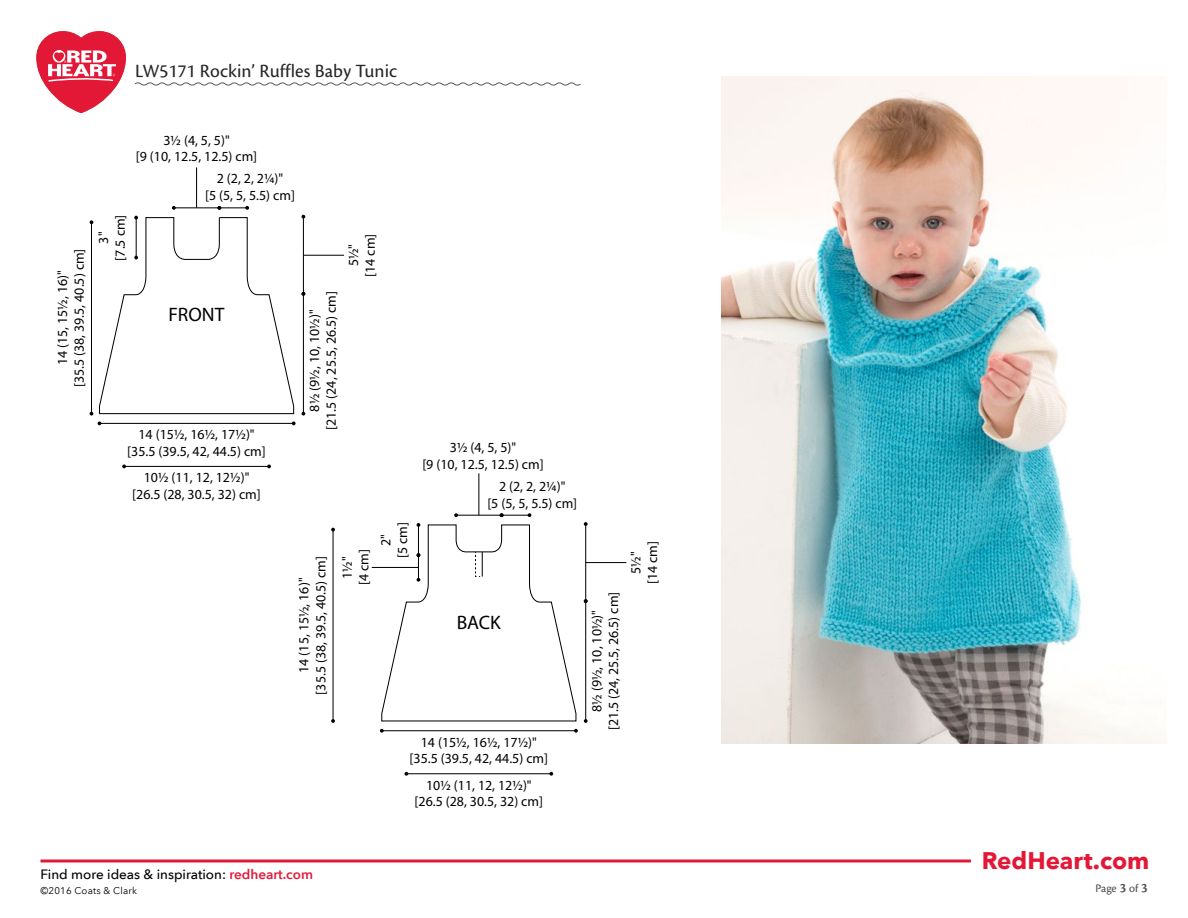
<style>
.page{position:relative;width:1188px;height:918px;background:#fff}
.page>*{position:absolute;margin:0;border:0;box-sizing:border-box;transform-origin:0 0}
.t1{font:700 24px "Avenir Next LT Pro";color:#e31837}
.t2{font:19.5px "Cronos Pro Capt";color:#292829}
.t3{font:19.5px "Myriad Pro";color:#000}
.t4{font:13.95px/16.6px "Myriad Pro";color:#000;text-align:center}
.t5{font:500 13.5px "Avenir Next LT Pro";color:#000}
.t6{font:12px "Cronos Pro";color:#4d4d4f}
.t7{font:9.75px "Avenir Next LT Pro";letter-spacing:.02em;color:#000}
.s1{font-weight:600;color:#e31837}
.s2{font-family:"Cronos Pro Semibold Subh";font-size:13.5px}
</style>
<div class="page">
<hr style="left:40px;top:860px;width:931px;height:2px;background:#e31837">
<svg style="left:37px;top:31px;width:89px;height:82px"></svg>
<svg style="left:134px;top:82px;width:447px;height:4px"></svg>
<hr style="left:124px;top:466px;width:145px;height:1px;background:#000">
<svg style="left:90px;top:167px;width:215px;height:258px"></svg>
<hr style="left:303px;top:255px;width:41px;height:1px;background:#000">
<hr style="left:585px;top:524px;width:1px;height:77px;background:#000">
<svg style="left:584px;top:522px;width:4px;height:4px"></svg>
<hr style="left:456px;top:515px;width:46px;height:1px;background:#000">
<svg style="left:454px;top:513px;width:4px;height:4px"></svg>
<svg style="left:500px;top:513px;width:31px;height:4px"></svg>
<hr style="left:333px;top:530px;width:1px;height:191px;background:#000">
<svg style="left:331px;top:719px;width:4px;height:4px"></svg>
<hr style="left:478px;top:473px;width:1px;height:42px;background:#000">
<svg style="left:416px;top:523px;width:114px;height:39px"></svg>
<svg style="left:371px;top:562px;width:256px;height:214px"></svg>
<img style="left:721px;top:76px;width:443px;height:668px">
<h2 class="t2" style="left:135px;top:59px;width:264px">LW5171 Rockin’ Ruffles Baby Tunic</h2>
<p class="t4" style="left:163px;top:63px;width:107px">10½ (11, 12, 12½)"</p>
<p class="t4" style="left:54px;top:387px;width:140px;rotate:-90deg">14 (15, 15½, 16)"<br>[35.5 (38, 39.5, 40.5) cm]</p>
<p class="t4" style="left:95px;top:261px;width:47px;rotate:-90deg">3"<br>[7.5 cm]</p>
<p class="t4" style="left:136px;top:131px;width:123px">3½ (4, 5, 5)"<br>[9 (10, 12.5, 12.5) cm]</p>
<p class="t4" style="left:205px;top:170px;width:91px">2 (2, 2, 2¼)"<br>[5 (5, 5, 5.5) cm]</p>
<h2 class="t3" style="left:168px;top:303px;width:57px">FRONT</h2>
<p class="t4" style="left:127px;top:426px;width:140px">14 (15½, 16½, 17½)" [35.5 (39.5, 42, 44.5) cm]</p>
<p class="t4" style="left:132px;top:469px;width:130px">10½ (11, 12, 12½)" [26.5 (28, 30.5, 32) cm]</p>
<p class="t4" style="left:306px;top:430px;width:140px;rotate:-90deg">8½ (9½, 10, 10½)"<br>[21.5 (24, 25.5, 26.5) cm]</p>
<p class="t4" style="left:345px;top:277px;width:45px;rotate:-90deg">5½" [14 cm]</p>
<p class="t4" style="left:295px;top:695px;width:140px;rotate:-90deg">14 (15, 15½, 16)"<br>[35.5 (38, 39.5, 40.5) cm]</p>
<p class="t4" style="left:338px;top:585px;width:37px;rotate:-90deg">1½" [4 cm]</p>
<p class="t4" style="left:377px;top:558px;width:37px;rotate:-90deg">2"<br>[5 cm]</p>
<p class="t4" style="left:422px;top:439px;width:123px">3½ (4, 5, 5)"<br>[9 (10, 12.5, 12.5) cm]</p>
<p class="t4" style="left:487px;top:478px;width:91px">2 (2, 2, 2¼)"<br>[5 (5, 5, 5.5) cm]</p>
<h2 class="t3" style="left:457px;top:610px;width:46px">BACK</h2>
<p class="t4" style="left:410px;top:733px;width:140px">14 (15½, 16½, 17½)" [35.5 (39.5, 42, 44.5) cm]</p>
<p class="t4" style="left:415px;top:776px;width:130px">10½ (11, 12, 12½)" [26.5 (28, 30.5, 32) cm]</p>
<p class="t4" style="left:588px;top:730px;width:140px;rotate:-90deg">8½ (9½, 10, 10½)"<br>[21.5 (24, 25.5, 26.5) cm]</p>
<p class="t4" style="left:627px;top:584px;width:45px;rotate:-90deg">5½" [14 cm]</p>
<p class="t5" style="left:40px;top:866px;width:274px">Find more ideas &amp; inspiration: <span class="s1">redheart.com</span></p>
<p class="t7" style="left:40px;top:885px;width:98px">©2016 Coats &amp; Clark</p>
<h1 class="t1" style="left:982px;top:846px;width:169px">RedHeart.com</h1>
<p class="t6" style="left:1095px;top:881px;width:54px">Page <span class="s2">3</span> of <span class="s2">3</span></p>
</div>
